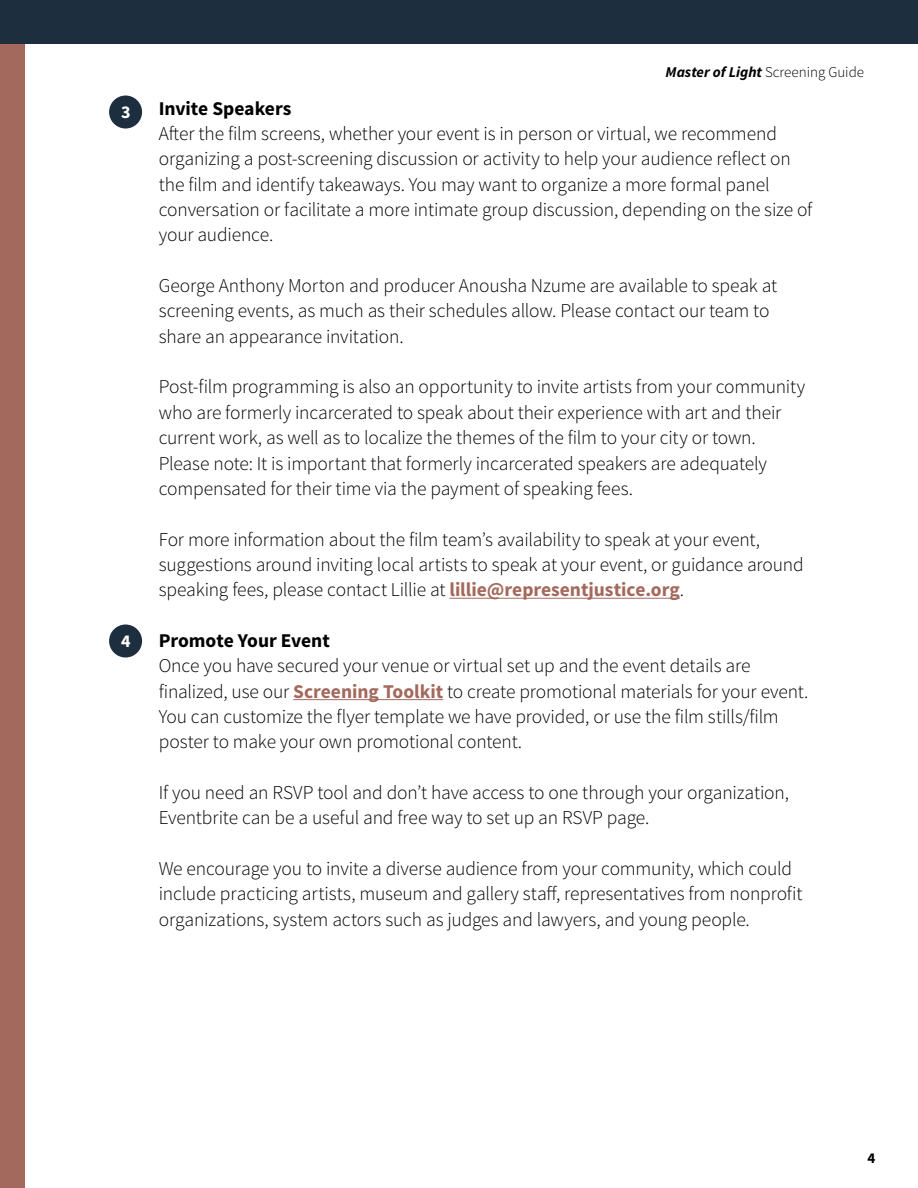
<style>
.page{position:relative;width:918px;height:1188px;background:#fff}
.page>*{position:absolute;margin:0;border:0;box-sizing:border-box;transform-origin:0 0}
.t1{font:300 19.5px/25.3px "Source Sans Pro";letter-spacing:-.01em;color:#000}
.t2{font:700 19.5px "Source Sans Pro";letter-spacing:-.005em;color:#000}
.t3{font:700 18px "Source Sans Pro";color:#fff}
.t4{font:300 15px "Source Sans Pro";color:#000101}
.t5{font:700 15px "Source Sans Pro";color:#000}
.s1{font-weight:700;font-style:italic}
.s2{font-weight:700;color:#a3695c}
</style>
<div class="page">
<hr style="left:449px;top:598px;width:231px;height:1px;background:#a3695c">
<hr style="left:293px;top:699px;width:150px;height:1px;background:#a3695c">
<div style="left:109px;top:96px;width:33px;height:33px;background:#1d2f3f;border-radius:50%"></div>
<div style="left:109px;top:625px;width:33px;height:33px;background:#1d2f3f;border-radius:50%"></div>
<div style="left:0;top:0;width:24px;height:1188px;background:#a3695c"></div>
<div style="left:0;top:0;width:25px;height:1188px;border:2px solid #a3695c"></div>
<div style="left:0;top:0;width:918px;height:43px;background:#1d2f3f"></div>
<p class="t3" style="left:121px;top:100px;width:11px">3</p>
<p class="t3" style="left:121px;top:629px;width:11px">4</p>
<p class="t4" style="left:666px;top:63px;width:200px"><span class="s1">Master of Light</span> Screening Guide</p>
<p class="t2" style="left:159px;top:96px;width:134px">Invite Speakers</p>
<p class="t1" style="left:159px;top:121px;width:655px">After the film screens, whether your event is in person or virtual, we recommend organizing a post-screening discussion or activity to help your audience reflect on the film and identify takeaways. You may want to organize a more formal panel conversation or facilitate a more intimate group discussion, depending on the size of your audience.</p>
<p class="t1" style="left:159px;top:273px;width:620px">George Anthony Morton and producer Anousha Nzume are available to speak at screening events, as much as their schedules allow. Please contact our team to share an appearance invitation.</p>
<p class="t1" style="left:159px;top:374px;width:648px">Post-film programming is also an opportunity to invite artists from your community who are formerly incarcerated to speak about their experience with art and their current work, as well as to localize the themes of the film to your city or town.<br>Please note: It is important that formerly incarcerated speakers are adequately compensated for their time via the payment of speaking fees.</p>
<p class="t1" style="left:159px;top:527px;width:647px">For more information about the film team’s availability to speak at your event, suggestions around inviting local artists to speak at your event, or guidance around speaking fees, please contact Lillie at <span class="s2">lillie@representjustice.org</span>.</p>
<p class="t2" style="left:159px;top:628px;width:173px">Promote Your Event</p>
<p class="t1" style="left:159px;top:653px;width:651px">Once you have secured your venue or virtual set up and the event details are finalized, use our <span class="s2">Screening Toolkit</span> to create promotional materials for your event.<br>You can customize the flyer template we have provided, or use the film stills/film poster to make your own promotional content.</p>
<p class="t1" style="left:159px;top:780px;width:632px">If you need an RSVP tool and don’t have access to one through your organization,<br>Eventbrite can be a useful and free way to set up an RSVP page.</p>
<p class="t1" style="left:159px;top:856px;width:645px">We encourage you to invite a diverse audience from your community, which could include practicing artists, museum and gallery staff, representatives from nonprofit organizations, system actors such as judges and lawyers, and young people.</p>
<p class="t5" style="left:868px;top:1149px;width:9px">4</p>
</div>
